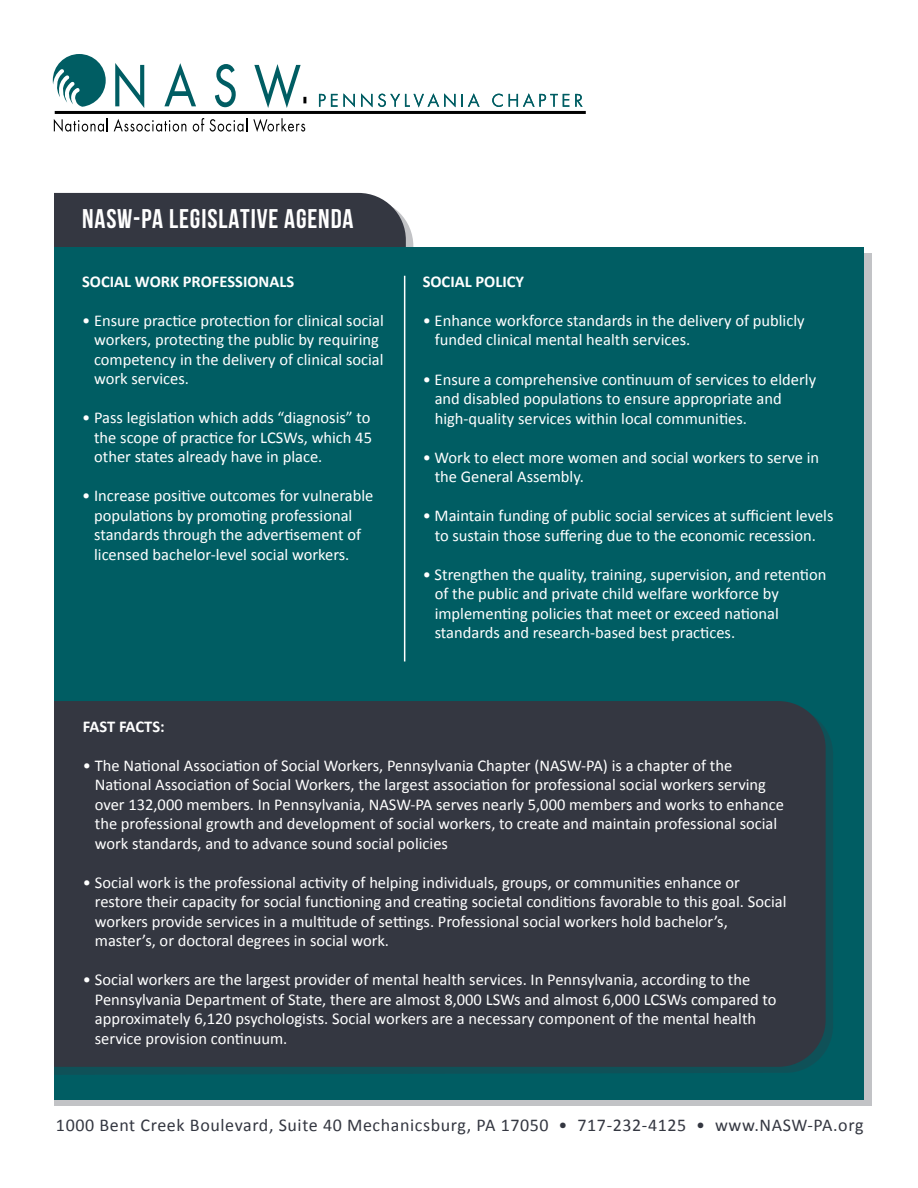
<style>
.page{position:relative;width:918px;height:1188px;background:#fff}
.page>*{position:absolute;margin:0;border:0;box-sizing:border-box;transform-origin:0 0}
.t1{font:700 27px "Bebas Neue";letter-spacing:.03em;color:#fff}
.t2{font:18px "Calibri";letter-spacing:.035em;color:#343741}
.t3{font:16.5px/19.5px "Calibri";color:#fff}
.t4{font:700 16.5px "Calibri";color:#fff}
</style>
<div class="page">
<div style="left:54px;top:193px;width:359px;height:54px;background:#343741"></div>
<svg style="left:53px;top:54px;width:53px;height:53px"></svg>
<hr style="left:55px;top:111px;width:531px;height:3px;background:#000">
<svg style="left:54px;top:118px;width:54px;height:14px"></svg>
<svg style="left:114px;top:119px;width:72px;height:13px"></svg>
<svg style="left:193px;top:118px;width:11px;height:14px"></svg>
<svg style="left:210px;top:118px;width:37px;height:14px"></svg>
<svg style="left:253px;top:118px;width:52px;height:14px"></svg>
<svg style="left:115px;top:63px;width:29px;height:45px"></svg>
<svg style="left:164px;top:63px;width:32px;height:43px"></svg>
<svg style="left:215px;top:64px;width:21px;height:43px"></svg>
<svg style="left:319px;top:93px;width:36px;height:14px"></svg>
<svg style="left:361px;top:93px;width:11px;height:14px"></svg>
<svg style="left:378px;top:93px;width:78px;height:14px"></svg>
<svg style="left:462px;top:93px;width:18px;height:14px"></svg>
<svg style="left:492px;top:94px;width:11px;height:13px"></svg>
<svg style="left:509px;top:93px;width:60px;height:14px"></svg>
<svg style="left:575px;top:94px;width:8px;height:13px"></svg>
<svg style="left:254px;top:64px;width:52px;height:44px"></svg>
<div style="left:54px;top:247px;width:810px;height:853px;background:#005d63"></div>
<svg style="left:54px;top:731px;width:779px;height:344px;fill:#0f5158"></svg>
<div style="left:54px;top:701px;width:772px;height:366px;background:#343741"></div>
<hr style="left:404px;top:276px;width:1px;height:386px;background:#fff">
<h1 class="t1" style="left:82px;top:204px;width:273px">NASW-PA LEGISLATIVE AGENDA</h1>
<p class="t4" style="left:82px;top:271px;width:214px">SOCIAL WORK PROFESSIONALS</p>
<p class="t3" style="left:94px;top:310px;width:291px;text-indent:-12px">• Ensure practice protection for clinical social workers, protecting the public by requiring competency in the delivery of clinical social work services.</p>
<p class="t3" style="left:94px;top:407px;width:279px;text-align:justify;text-indent:-12px">• Pass legislation which adds “diagnosis” to the scope of practice for LCSWs, which 45 other states already have in place.</p>
<p class="t3" style="left:94px;top:485px;width:281px;text-indent:-12px">• Increase positive outcomes for vulnerable populations by promoting professional standards through the advertisement of licensed bachelor-level social workers.</p>
<p class="t4" style="left:423px;top:271px;width:103px">SOCIAL POLICY</p>
<p class="t3" style="left:435px;top:310px;width:371px;text-indent:-12px">• Enhance workforce standards in the delivery of publicly funded clinical mental health services.</p>
<p class="t3" style="left:435px;top:368px;width:383px;text-indent:-12px">• Ensure a comprehensive continuum of services to elderly and disabled populations to ensure appropriate and high-quality services within local communities.</p>
<p class="t3" style="left:435px;top:447px;width:386px;text-indent:-12px">• Work to elect more women and social workers to serve in the General Assembly.</p>
<p class="t3" style="left:423px;top:505px;width:412px;text-align:center">• Maintain funding of public social services at sufficient levels to sustain those suffering due to the economic recession.</p>
<p class="t3" style="left:435px;top:564px;width:393px;text-indent:-12px">• Strengthen the quality, training, supervision, and retention of the public and private child welfare workforce by implementing policies that meet or exceed national standards and research-based best practices.</p>
<p class="t4" style="left:83px;top:716px;width:83px">FAST FACTS:</p>
<p class="t3" style="left:95px;top:755px;width:691px;text-indent:-12px">• The National Association of Social Workers, Pennsylvania Chapter (NASW-PA) is a chapter of the National Association of Social Workers, the largest association for professional social workers serving over 132,000 members. In Pennsylvania, NASW-PA serves nearly 5,000 members and works to enhance the professional growth and development of social workers, to create and maintain professional social work standards, and to advance sound social policies</p>
<p class="t3" style="left:95px;top:872px;width:693px;text-indent:-12px">• Social work is the professional activity of helping individuals, groups, or communities enhance or restore their capacity for social functioning and creating societal conditions favorable to this goal. Social workers provide services in a multitude of settings. Professional social workers hold bachelor’s, master’s, or doctoral degrees in social work.</p>
<p class="t3" style="left:95px;top:969px;width:683px;text-indent:-12px">• Social workers are the largest provider of mental health services. In Pennsylvania, according to the Pennsylvania Department of State, there are almost 8,000 LSWs and almost 6,000 LCSWs compared to approximately 6,120 psychologists. Social workers are a necessary component of the mental health service provision continuum.</p>
<p class="t2" style="left:56px;top:1114px;width:809px">1000 Bent Creek Boulevard, Suite 40 Mechanicsburg, PA 17050 • 717-232-4125 • www.NASW-PA.org</p>
</div>
